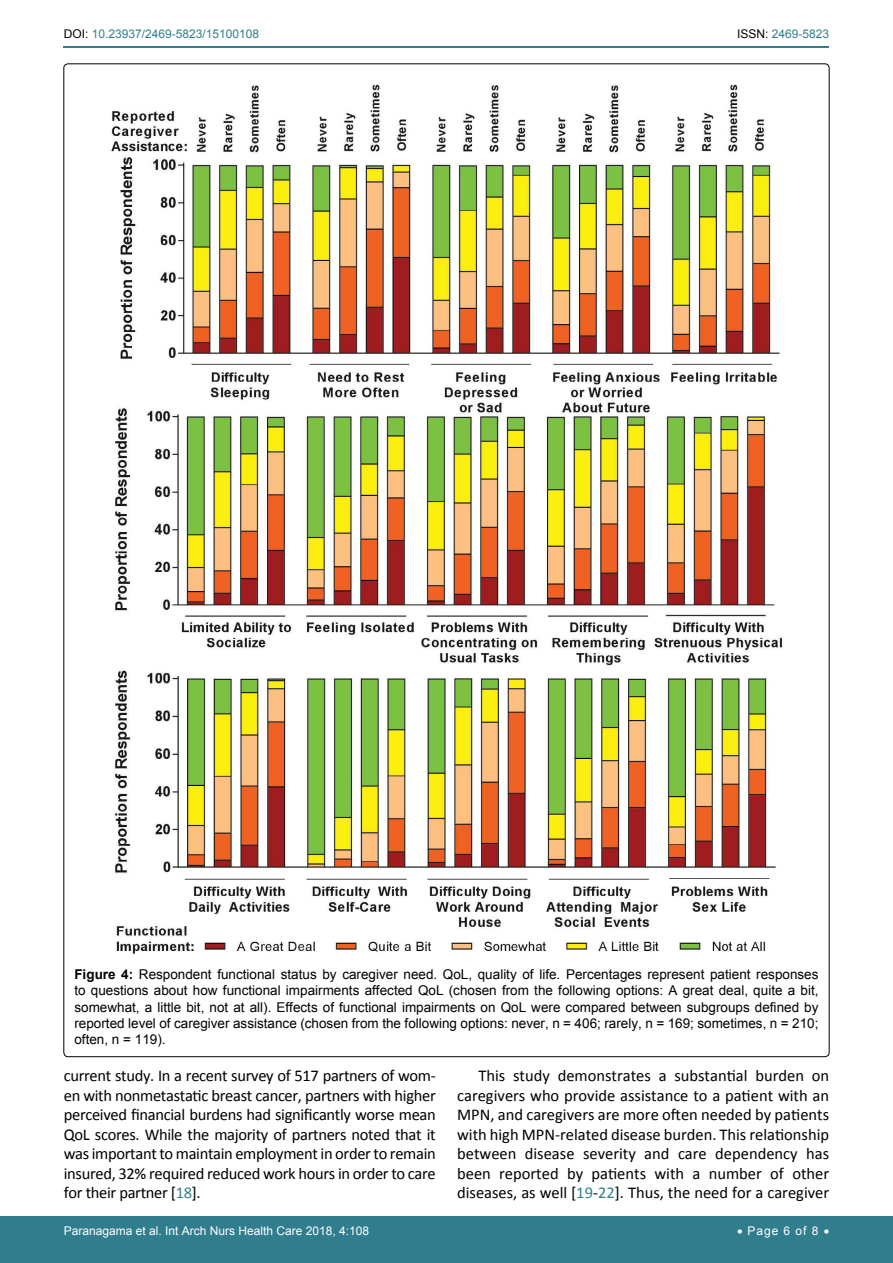
<style>
.page{position:relative;width:893px;height:1263px;background:#fff}
.page>*{position:absolute;margin:0;border:0;box-sizing:border-box;transform-origin:0 0}
.t1{font:16.5px/19.5px "Calibri";letter-spacing:-.01em;color:#000;text-align:justify}
.t2{font:13.5px/16.2px "Arial";color:#000;text-align:justify}
.t3{font:12px "Arial";color:#fff}
.t4{font:12px "Arial";color:#30808d}
.s1{color:#000}
.s2{font-weight:700}
.s3{color:#30808d}
</style>
<div class="page">
<hr style="left:64px;top:46px;width:765px;height:2px;background:#30808d">
<div style="left:0;top:1217px;width:893px;height:46px;background:#307d8d"></div>
<img style="left:111px;top:84px;width:672px;height:870px">
<p class="t4" style="left:64px;top:26px;width:197px"><span class="s1">DOI:</span> 10.23937/2469-5823/15100108</p>
<p class="t4" style="left:737px;top:26px;width:94px"><span class="s1">ISSN:</span> 2469-5823</p>
<p class="t2" style="left:74px;top:966px;width:746px"><span class="s2">Figure 4:</span> Respondent functional status by caregiver need. QoL, quality of life. Percentages represent patient responses to questions about how functional impairments affected QoL (chosen from the following options: A great deal, quite a bit, somewhat, a little bit, not at all). Effects of functional impairments on QoL were compared between subgroups defined by reported level of caregiver assistance (chosen from the following options: never, n = 406; rarely, n = 169; sometimes, n = 210; often, n = 119).</p>
<p class="t1" style="left:64px;top:1066px;width:374px">current study. In a recent survey of 517 partners of wom&shy;en with nonmetastatic breast cancer, partners with higher perceived financial burdens had significantly worse mean QoL scores. While the majority of partners noted that it was important to maintain employment in order to remain insured, 32% required reduced work hours in order to care for their partner [<span class="s3">18</span>].</p>
<p class="t1" style="left:457px;top:1066px;width:374px;text-indent:21px">This study demonstrates a substantial burden on caregivers who provide assistance to a patient with an MPN, and caregivers are more often needed by patients with high MPN-related disease burden. This relationship between disease severity and care dependency has been reported by patients with a number of other diseases, as well [<span class="s3">19</span>-<span class="s3">22</span>]. Thus, the need for a caregiver</p>
<p class="t3" style="left:64px;top:1223px;width:307px">Paranagama et al. Int Arch Nurs Health Care 2018, 4:108</p>
<p class="t3" style="left:737px;top:1223px;width:94px">• Page 6 of 8 •</p>
</div>
